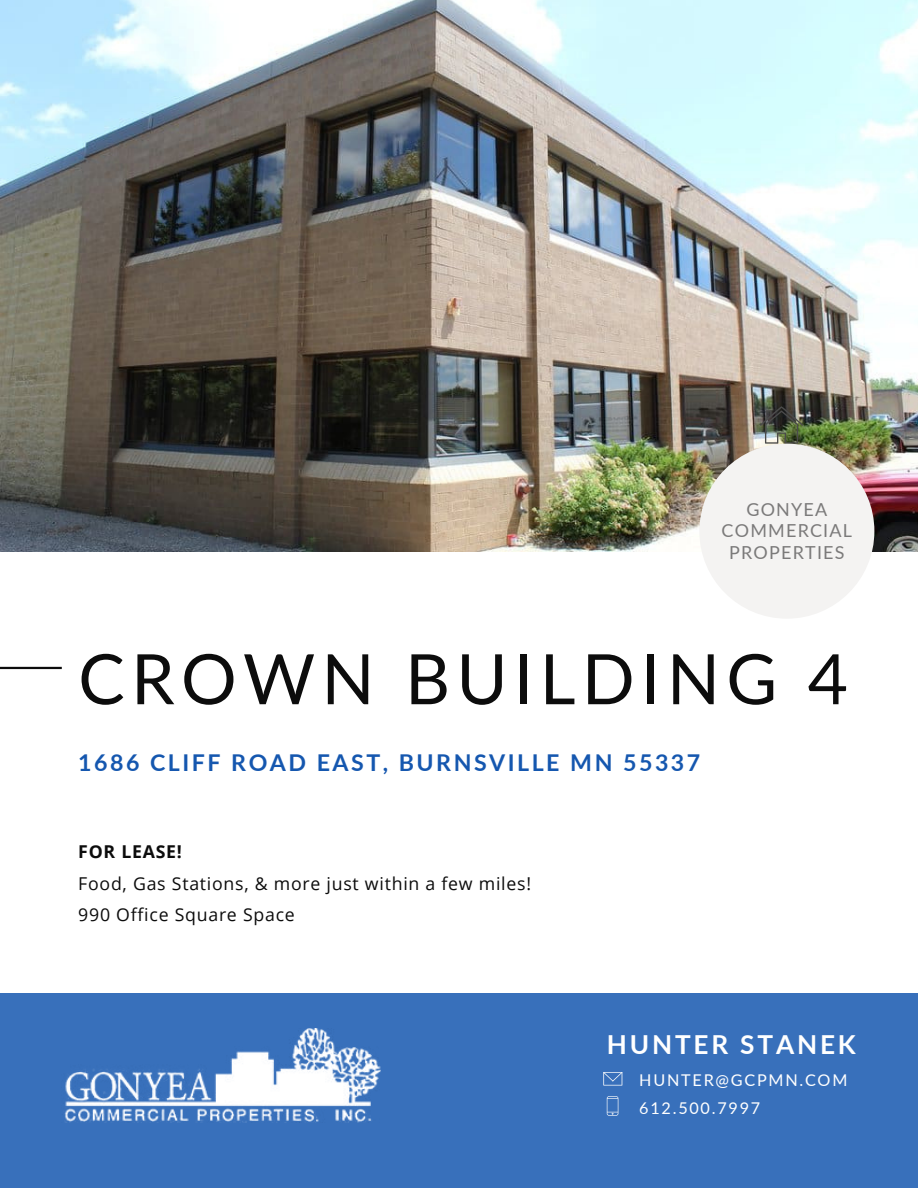
<style>
.page{position:relative;width:918px;height:1188px;background:#fff}
.page>*{position:absolute;margin:0;border:0;box-sizing:border-box;transform-origin:0 0}
.t1{font:69.6px "Lato";letter-spacing:.09em;color:#0c0c0c}
.t2{font:700 26.25px "Lato";letter-spacing:.105em;color:#fff}
.t3{font:700 23.1px "Lato";letter-spacing:.11em;color:#1557af}
.t4{font:18px/21.3px "Lato";letter-spacing:.07em;color:#7b7a7a;text-align:center}
.t5{font:17.7px/31.5px "Open Sans";letter-spacing:.04em;color:#0c0c0c}
.t6{font:700 17.7px "Open Sans";letter-spacing:.04em;color:#0c0c0c}
.t7{font:16.2px/28.2px "Lato";letter-spacing:.11em;color:#fff}
</style>
<div class="page">
<hr style="left:0;top:667px;width:62px;height:2px;background:#0c0c0c">
<img style="left:0;top:0;width:918px;height:551px">
<svg style="left:760px;top:406px;width:43px;height:37px;background:#596050"></svg>
<div style="left:699px;top:444px;width:175px;height:175px;background:#f4f3f2;border-radius:50%"></div>
<div style="left:0;top:994px;width:918px;height:194px;background:#3870bb"></div>
<img style="left:64px;top:1028px;width:316px;height:95px">
<svg style="left:603px;top:1072px;width:19px;height:14px"></svg>
<svg style="left:607px;top:1096px;width:11px;height:19px"></svg>
<p class="t4" style="left:722px;top:498px;width:132px">GONYEA<br>COMMERCIAL<br>PROPERTIES</p>
<h1 class="t1" style="left:78px;top:629px;width:771px">CROWN BUILDING 4</h1>
<h3 class="t3" style="left:78px;top:745px;width:624px">1686 CLIFF ROAD EAST, BURNSVILLE MN 55337</h3>
<p class="t6" style="left:78px;top:839px;width:105px">FOR LEASE!</p>
<p class="t5" style="left:78px;top:867px;width:454px">Food, Gas Stations, &amp; more just within a few miles!<br>990 Office Square Space</p>
<h2 class="t2" style="left:607px;top:1025px;width:251px">HUNTER STANEK</h2>
<p class="t7" style="left:639px;top:1066px;width:210px">HUNTER@GCPMN.COM<br>612.500.7997</p>
</div>
